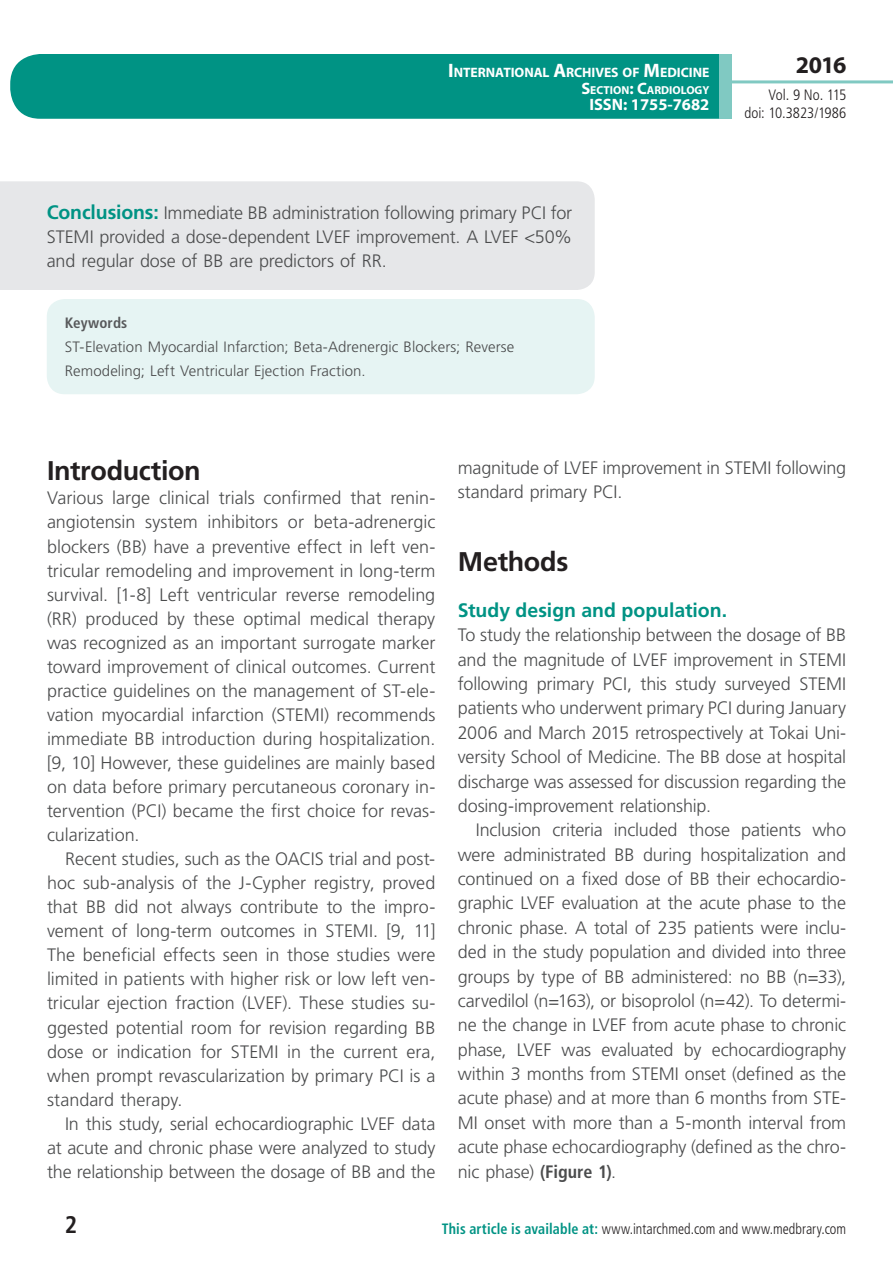
<style>
.page{position:relative;width:893px;height:1263px;background:#fff}
.page>*{position:absolute;margin:0;border:0;box-sizing:border-box;transform-origin:0 0}
.t1{font:700 27px "Frutiger LT Std";letter-spacing:-.015em;color:#231f20}
.t2{font:700 24px "Myriad Pro";color:#231f20}
.t3{font:700 condensed 24px "Frutiger LT Std";color:#231f20}
.t4{font:700 19.5px "Frutiger LT Std";letter-spacing:-.005em;color:#009384}
.t5{font:300 18px/24px "Frutiger LT Std";letter-spacing:-.01em;color:#4b4c4d;text-align:justify}
.t6{font:700 16.5px "Myriad Pro";color:#fff}
.t7{font:300 15px/24px "Frutiger LT Std";letter-spacing:.005em;color:#4b4c4d}
.t8{font:300 condensed 15px "Frutiger LT Std";letter-spacing:.005em;color:#231f20;scale:.94 1}
.t9{font:300 condensed 15px/18px "Frutiger LT Std";letter-spacing:.005em;color:#231f20;text-align:right}
.t10{font:700 condensed 15px "Frutiger LT Std";letter-spacing:.005em;color:#57585a}
.t11{font:700 13.65px "Myriad Pro";letter-spacing:-.005em;color:#fff}
.t12{font:700 11.55px "Myriad Pro";color:#fff}
.s1{font-size:19.5px}
.s2{font-size:16.5px}
.s3{font-weight:700;font-size:19.5px;color:#009384}
.s4{font-weight:700;font-stretch:condensed}
.s5{font-weight:700;color:#009384}
</style>
<div class="page">
<div style="left:10px;top:54px;width:775px;height:65px;background:#009384;border-radius:30px"></div>
<div style="left:732px;top:0;width:161px;height:157px;background:#fff"></div>
<hr style="left:730px;top:80px;width:163px;height:3px;background:#80c9c2">
<div style="left:719px;top:54px;width:13px;height:65px;background:#80c9c2"></div>
<div style="left:0;top:181px;width:595px;height:109px;background:#e6e7e9"></div>
<div style="left:47px;top:299px;width:548px;height:95px;background:#e6f4f3;border-radius:18px"></div>
<p class="t11" style="left:448px;top:64px;width:263px"><span class="s1">I</span>NTERNATIONAL <span class="s1">A</span>RCHIVES OF <span class="s1">M</span>EDICINE</p>
<p class="t12" style="left:581px;top:82px;width:130px"><span class="s2">S</span>ECTION<span class="s2">: C</span>ARDIOLOGY</p>
<p class="t6" style="left:589px;top:94px;width:122px">ISSN: 1755-7682</p>
<p class="t5" style="left:47px;top:201px;width:527px"><span class="s3">Conclusions:</span> Immediate BB administration following primary PCI for STEMI provided a dose-dependent LVEF improvement. A LVEF &lt;50% and regular dose of BB are predictors of RR.</p>
<p class="t10" style="left:65px;top:314px;width:64px">Keywords</p>
<p class="t7" style="left:65px;top:335px;width:451px">ST-Elevation Myocardial Infarction; Beta-Adrenergic Blockers; Reverse<br>Remodeling; Left Ventricular Ejection Fraction.</p>
<h2 class="t2" style="left:796px;top:49px;width:52px">2016</h2>
<p class="t9" style="left:744px;top:86px;width:103px">Vol. 9 No. 115 doi: 10.3823/1986</p>
<h1 class="t1" style="left:47px;top:455px;width:155px">Introduction</h1>
<p class="t5" style="left:47px;top:486px;width:390px">Various large clinical trials confirmed that renin&shy;angiotensin system inhibitors or beta-adrenergic blockers (BB) have a preventive effect in left ven&shy;tricular remodeling and improvement in long-term survival. [1-8] Left ventricular reverse remodeling (RR) produced by these optimal medical therapy was recognized as an important surrogate marker toward improvement of clinical outcomes. Current practice guidelines on the management of ST-ele&shy;vation myocardial infarction (STEMI) recommends immediate BB introduction during hospitalization. [9, 10] However, these guidelines are mainly based on data before primary percutaneous coronary in&shy;tervention (PCI) became the first choice for revas&shy;cularization.</p>
<p class="t5" style="left:47px;top:847px;width:390px;text-indent:18px">Recent studies, such as the OACIS trial and post&shy;hoc sub-analysis of the J-Cypher registry, proved that BB did not always contribute to the impro&shy;vement of long-term outcomes in STEMI. [9, 11] The beneficial effects seen in those studies were limited in patients with higher risk or low left ven&shy;tricular ejection fraction (LVEF). These studies su&shy;ggested potential room for revision regarding BB dose or indication for STEMI in the current era, when prompt revascularization by primary PCI is a standard therapy.</p>
<p class="t5" style="left:47px;top:1112px;width:390px;text-indent:18px">In this study, serial echocardiographic LVEF data at acute and chronic phase were analyzed to study the relationship between the dosage of BB and the</p>
<p class="t5" style="left:458px;top:456px;width:390px">magnitude of LVEF improvement in STEMI following standard primary PCI.</p>
<h1 class="t1" style="left:458px;top:546px;width:112px">Methods</h1>
<p class="t4" style="left:458px;top:599px;width:271px">Study design and population.</p>
<p class="t5" style="left:458px;top:623px;width:390px">To study the relationship between the dosage of BB and the magnitude of LVEF improvement in STEMI following primary PCI, this study surveyed STEMI patients who underwent primary PCI during January 2006 and March 2015 retrospectively at Tokai Uni&shy;versity School of Medicine. The BB dose at hospital discharge was assessed for discussion regarding the dosing-improvement relationship.</p>
<p class="t5" style="left:458px;top:818px;width:390px;text-indent:18px">Inclusion criteria included those patients who were administrated BB during hospitalization and continued on a fixed dose of BB their echocardio&shy;graphic LVEF evaluation at the acute phase to the chronic phase. A total of 235 patients were inclu&shy;ded in the study population and divided into three groups by type of BB administered: no BB (n=33), carvedilol (n=163), or bisoprolol (n=42). To determi&shy;ne the change in LVEF from acute phase to chronic phase, LVEF was evaluated by echocardiography within 3 months from STEMI onset (defined as the acute phase) and at more than 6 months from STE-MI onset with more than a 5-month interval from acute phase echocardiography (defined as the chro&shy;nic phase) <span class="s4">(Figure 1)</span>.</p>
<h2 class="t3" style="left:65px;top:1210px;width:14px">2</h2>
<p class="t8" style="left:442px;top:1220px;width:432px"><span class="s5">This article is available at:</span> www.intarchmed.com and www.medbrary.com</p>
</div>
